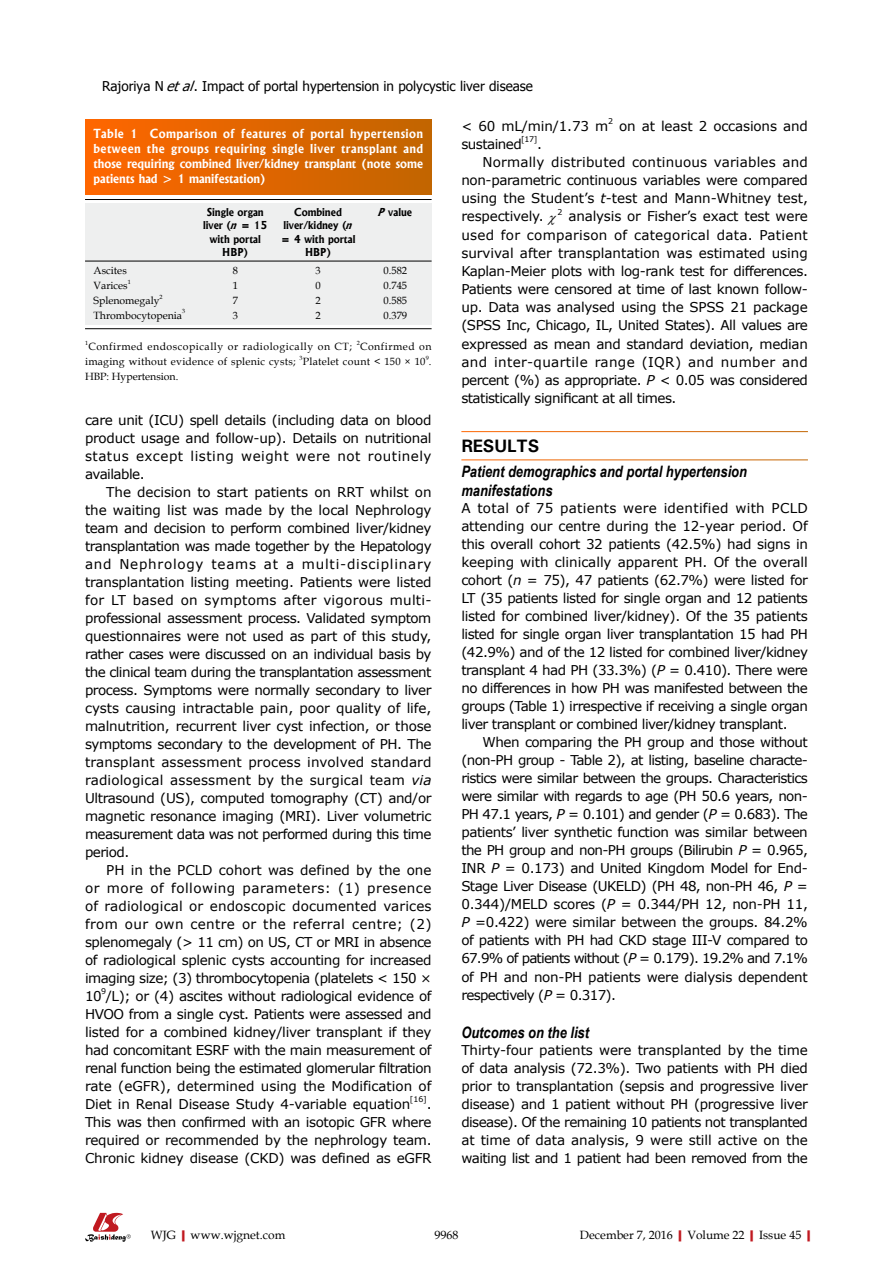
<style>
.page{position:relative;width:893px;height:1263px;background:#fff}
.page>*{position:absolute;margin:0;border:0;box-sizing:border-box;transform-origin:0 0}
.t1{font:700 18px "Univers";letter-spacing:-.01em;color:#000}
.t2{font:italic 700 15.75px/18.8px "Arial Narrow";color:#000}
.t3{font:13.5px/18px "Verdana";letter-spacing:-.035em;color:#000;text-align:justify}
.t4{font:13.5px "Tahoma";color:#000}
.t5{font:13.5px "Verdana";letter-spacing:-.005em;color:#000}
.t6{font:13.5px "Verdana";letter-spacing:.01em;color:#000}
.t7{font:13.5px "Verdana";letter-spacing:-.01em;color:#000}
.t8{font:13.5px "Verdana";letter-spacing:-.015em;color:#000}
.t9{font:700 12px/15px "Albertus";color:#fff;text-align:justify}
.t10{font:12px "Book Antiqua";color:#000}
.t11{font:10.5px "Book Antiqua";letter-spacing:.02em;color:#000}
.t12{font:700 10.5px/13.5px "Albertus";color:#000;text-align:center}
.t13{font:10.5px "Book Antiqua";color:#000}
.t14{font:10.5px "Book Antiqua";letter-spacing:.045em;color:#000}
.t15{font:7.8px "Verdana";color:#000}
.t16{font:6.15px "Book Antiqua";color:#000}
.s1{font-style:italic}
.s2{font-weight:700;color:#c01920}
</style>
<div class="page">
<svg style="left:85px;top:1213px;width:46px;height:29px"></svg>
<div style="left:85px;top:119px;width:347px;height:76px;background:linear-gradient(to right,#f60,#c16500)"></div>
<div style="left:85px;top:203px;width:347px;height:122px;background:#eeefef"></div>
<hr style="left:85px;top:199px;width:347px;height:1px;background:#000">
<hr style="left:85px;top:261px;width:347px;height:1px;background:#000">
<hr style="left:85px;top:328px;width:347px;height:1px;background:#000">
<p class="t4" style="left:102px;top:77px;width:432px">Rajoriya N <span class="s1">etal</span>. Impact of portal hypertension in polycystic liver disease</p>
<p class="t9" style="left:94px;top:126px;width:331px">Table 1 Comparison of features of portal hypertension between the groups requiring single liver transplant and those requiring combined liver/kidney transplant (note some patients had &gt; 1 manifestation)</p>
<p class="t12" style="left:203px;top:205px;width:66px">Single organ liver (<span class="s1">n</span> = 15 with portal<br>HBP)</p>
<p class="t12" style="left:281px;top:205px;width:77px">Combined liver/kidney (<span class="s1">n </span>= 4 with portal<br>HBP)</p>
<p class="t12" style="left:377px;top:205px;width:36px"><span class="s1">P</span> value</p>
<p class="t13" style="left:94px;top:263px;width:35px">Ascites</p>
<p class="t11" style="left:233px;top:263px;width:7px">8</p>
<p class="t11" style="left:315px;top:263px;width:7px">3</p>
<p class="t11" style="left:384px;top:263px;width:25px">0.582</p>
<p class="t13" style="left:94px;top:278px;width:36px">Varices</p>
<p class="t16" style="left:128px;top:278px;width:5px">1</p>
<p class="t11" style="left:233px;top:278px;width:7px">1</p>
<p class="t11" style="left:315px;top:278px;width:7px">0</p>
<p class="t11" style="left:384px;top:278px;width:25px">0.745</p>
<p class="t13" style="left:94px;top:293px;width:68px">Splenomegaly</p>
<p class="t16" style="left:160px;top:292px;width:5px">2</p>
<p class="t11" style="left:233px;top:293px;width:7px">7</p>
<p class="t11" style="left:315px;top:293px;width:7px">2</p>
<p class="t11" style="left:384px;top:293px;width:25px">0.585</p>
<p class="t13" style="left:94px;top:308px;width:90px">Thrombocytopenia</p>
<p class="t16" style="left:182px;top:307px;width:5px">3</p>
<p class="t11" style="left:233px;top:308px;width:7px">3</p>
<p class="t11" style="left:315px;top:308px;width:7px">2</p>
<p class="t11" style="left:384px;top:308px;width:25px">0.379</p>
<p class="t16" style="left:85px;top:338px;width:5px">1</p>
<p class="t14" style="left:88px;top:339px;width:265px">Confirmed endoscopically or radiologically on CT;</p>
<p class="t16" style="left:357px;top:338px;width:5px">2</p>
<p class="t14" style="left:360px;top:339px;width:73px">Confirmed on</p>
<p class="t11" style="left:85px;top:354px;width:212px">imaging without evidence of splenic cysts;</p>
<p class="t16" style="left:300px;top:353px;width:5px">3</p>
<p class="t11" style="left:303px;top:354px;width:130px">Platelet count &lt; 150 × 10 .</p>
<p class="t16" style="left:426px;top:353px;width:5px">9</p>
<p class="t13" style="left:85px;top:369px;width:95px">HBP: Hypertension.</p>
<p class="t3" style="left:85px;top:411px;width:348px">care unit (ICU) spell details (including data on blood product usage and follow-up). Details on nutritional status except listing weight were not routinely available.</p>
<p class="t3" style="left:85px;top:483px;width:348px;text-indent:21px">The decision to start patients on RRT whilst on the waiting list was made by the local Nephrology team and decision to perform combined liver/kidney transplantation was made together by the Hepatology and Nephrology teams at a multi-disciplinary transplantation listing meeting. Patients were listed for LT based on symptoms after vigorous multi&shy;professional assessment process. Validated symptom questionnaires were not used as part of this study, rather cases were discussed on an individual basis by the clinical team during the transplantation assessment process. Symptoms were normally secondary to liver cysts causing intractable pain, poor quality of life, malnutrition, recurrent liver cyst infection, or those symptoms secondary to the development of PH. The transplant assessment process involved standard radiological assessment by the surgical team <span class="s1">via </span>Ultrasound (US), computed tomography (CT) and/or magnetic resonance imaging (MRI). Liver volumetric measurement data was not performed during this time period.</p>
<p class="t3" style="left:85px;top:861px;width:348px;text-indent:21px">PH in the PCLD cohort was defined by the one or more of following parameters: (1) presence of radiological or endoscopic documented varices from our own centre or the referral centre; (2) splenomegaly (&gt; 11 cm) on US, CT or MRI in absence of radiological splenic cysts accounting for increased imaging size; (3) thrombocytopenia (platelets &lt; 150 × 10 /L); or (4) ascites without radiological evidence of</p>
<p class="t15" style="left:101px;top:986px;width:7px">9</p>
<p class="t3" style="left:85px;top:1005px;width:348px">HVOO from a single cyst. Patients were assessed and listed for a combined kidney/liver transplant if they had concomitant ESRF with the main measurement of renal function being the estimated glomerular filtration rate (eGFR), determined using the Modification of Diet in Renal Disease Study 4-variable equation</p>
<p class="t15" style="left:410px;top:1094px;width:18px">[16]</p>
<p class="t3" style="left:85px;top:1095px;width:348px;text-indent:342px">.<br>This was then confirmed with an isotopic GFR where required or recommended by the nephrology team.<br>Chronic kidney disease (CKD) was defined as eGFR</p>
<p class="t3" style="left:461px;top:117px;width:148px">&lt; 60 ml/min/1.73 m</p>
<p class="t15" style="left:608px;top:116px;width:7px">2</p>
<p class="t7" style="left:619px;top:117px;width:190px">on at least 2 occasions and</p>
<p class="t3" style="left:461px;top:135px;width:62px">sustained</p>
<p class="t15" style="left:521px;top:134px;width:18px">[17]</p>
<p class="t3" style="left:537px;top:135px;width:6px">.</p>
<p class="t6" style="left:483px;top:153px;width:327px">Normally distributed continuous variables and</p>
<p class="t3" style="left:461px;top:171px;width:348px">non-parametric continuous variables were compared</p>
<p class="t5" style="left:461px;top:189px;width:348px">using the Student’s <span class="s1">t</span>-test and Mann-Whitney test,</p>
<p class="t8" style="left:461px;top:207px;width:84px">respectively.</p>
<p class="t15" style="left:557px;top:206px;width:7px">2</p>
<p class="t3" style="left:461px;top:207px;width:348px;text-indent:107px">analysis or Fisher’s exact test were used for comparison of categorical data. Patient survival after transplantation was estimated using Kaplan-Meier plots with log-rank test for differences.<br>Patients were censored at time of last known follow&shy;up. Data was analysed using the SPSS 21 package (SPSS Inc, Chicago, IL, United States). All values are expressed as mean and standard deviation, median and inter-quartile range (IQR) and number and percent (%) as appropriate. <span class="s1">P</span> &lt; 0.05 was considered statistically significant at all times.</p>
<h1 class="t1" style="left:461px;top:434px;width:79px">RESULTS</h1>
<p class="t2" style="left:461px;top:461px;width:287px">Patient demographics and portal hypertension manifestations</p>
<p class="t3" style="left:461px;top:499px;width:348px">A total of 75 patients were identified with PCLD attending our centre during the 12-year period. Of this overall cohort 32 patients (42.5%) had signs in keeping with clinically apparent PH. Of the overall cohort (<span class="s1">n</span> = 75), 47 patients (62.7%) were listed for LT (35 patients listed for single organ and 12 patients listed for combined liver/kidney). Of the 35 patients listed for single organ liver transplantation 15 had PH (42.9%) and of the 12 listed for combined liver/kidney transplant 4 had PH (33.3%) (<span class="s1">p</span> = 0.410). There were no differences in how PH was manifested between the groups (Table 1) irrespective if receiving a single organ liver transplant or combined liver/kidney transplant.</p>
<p class="t3" style="left:461px;top:733px;width:348px;text-align:left;text-indent:21px">When comparing the PH group and those without (non-PH group - Table 2), at listing, baseline characte&shy;ristics were similar between the groups. Characteristics were similar with regards to age (PH 50.6 years, non-PH 47.1 years, <span class="s1">p</span> = 0.101) and gender (<span class="s1">p</span> = 0.683). The patients’ liver synthetic function was similar between the PH group and non-PH groups (Bilirubin <span class="s1">p</span> = 0.965, INR <span class="s1">p</span> = 0.173) and United Kingdom Model for End-Stage Liver Disease (UKELD) (PH 48, non-PH 46, <span class="s1">p</span> = 0.344)/MELD scores (<span class="s1">p</span> = 0.344/PH 12, non-PH 11, <span class="s1">p</span> =0.422) were similar between the groups. 84.2% of patients with PH had CKD stage III-V compared to 67.9% of patients without (<span class="s1">p</span> = 0.179). 19.2% and 7.1% of PH and non-PH patients were dialysis dependent respectively (<span class="s1">p</span> = 0.317).</p>
<p class="t2" style="left:461px;top:1022px;width:129px">Outcomes on the list</p>
<p class="t3" style="left:461px;top:1041px;width:348px">Thirty-four patients were transplanted by the time of data analysis (72.3%). Two patients with PH died prior to transplantation (sepsis and progressive liver disease) and 1 patient without PH (progressive liver disease). Of the remaining 10 patients not transplanted at time of data analysis, 9 were still active on the waiting list and 1 patient had been removed from the</p>
<p class="t10" style="left:151px;top:1226px;width:136px">WJG<span class="s2">|</span>www.wjgnet.com</p>
<p class="t10" style="left:434px;top:1226px;width:25px">9968</p>
<p class="t10" style="left:580px;top:1226px;width:237px">December 7, 2016<span class="s2">|</span>Volume 22<span class="s2">|</span>Issue 45<span class="s2">|</span></p>
</div>
